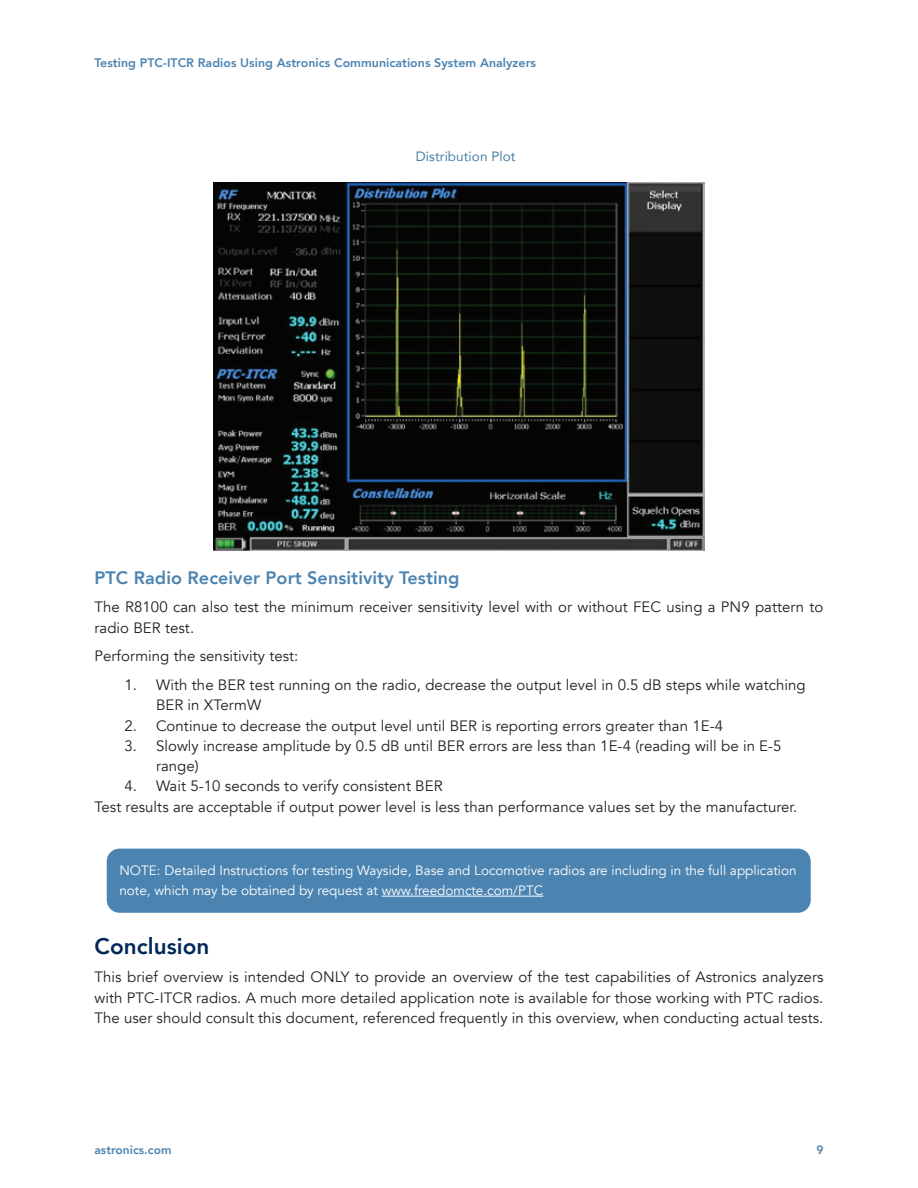
<style>
.page{position:relative;width:918px;height:1188px;background:#fff}
.page>*{position:absolute;margin:0;border:0;box-sizing:border-box;transform-origin:0 0}
.t1{font:800 22.5px "Avenir";letter-spacing:.005em;color:#002858}
.t2{font:800 18px "Avenir";letter-spacing:.005em;color:#4c84b1}
.t3{font:15px/20.2px "Avenir";letter-spacing:.005em;color:#231f20}
.t4{font:13.5px/20.2px "Avenir";color:#fff}
.t5{font:13.5px "Avenir";letter-spacing:.005em;color:#4880a6}
.t6{font:800 12.3px "Avenir";letter-spacing:.005em;color:#4c84b1}
.t7{font:800 12px "Avenir";letter-spacing:.005em;color:#4c84b1}
</style>
<div class="page">
<img style="left:213px;top:183px;width:492px;height:368px">
<div style="left:107px;top:849px;width:704px;height:64px;background:#4c84b1;border-radius:13px"></div>
<hr style="left:382px;top:896px;width:161px;height:1px;background:#fff">
<p class="t6" style="left:94px;top:53px;width:443px">Testing PTC-ITCR Radios Using Astronics Communications System Analyzers</p>
<p class="t5" style="left:416px;top:145px;width:101px">Distribution Plot</p>
<p class="t2" style="left:94px;top:563px;width:367px">PTC Radio Receiver Port Sensitivity Testing</p>
<p class="t3" style="left:94px;top:597px;width:730px">The R8100 can also test the minimum receiver sensitivity level with or without FEC using a PN9 pattern to radio BER test.</p>
<p class="t3" style="left:94px;top:646px;width:205px">Performing the sensitivity test:</p>
<p class="t3" style="left:156px;top:675px;width:651px;text-indent:-32px">1. With the BER test running on the radio, decrease the output level in 0.5 dB steps while watching<br>BER in XTermW</p>
<p class="t3" style="left:124px;top:716px;width:600px">2. Continue to decrease the output level until BER is reporting errors greater than 1E-4</p>
<p class="t3" style="left:156px;top:736px;width:627px;text-indent:-32px">3. Slowly increase amplitude by 0.5 dB until BER errors are less than 1E-4 (reading will be in E-5 range)</p>
<p class="t3" style="left:94px;top:776px;width:704px;text-indent:30px">4. Wait 5-10 seconds to verify consistent BER<br>Test results are acceptable if output power level is less than performance values set by the manufacturer.</p>
<p class="t4" style="left:119px;top:860px;width:679px">NOTE: Detailed Instructions for testing Wayside, Base and Locomotive radios are including in the full application note, which may be obtained by request at www.freedomcte.com/PTC</p>
<h1 class="t1" style="left:94px;top:928px;width:116px">Conclusion</h1>
<p class="t3" style="left:94px;top:967px;width:730px;text-align:justify">This brief overview is intended ONLY to provide an overview of the test capabilities of Astronics analyzers with PTC-ITCR radios. A much more detailed application note is available for those working with PTC radios.<br>The user should consult this document, referenced frequently in this overview, when conducting actual tests.</p>
<p class="t7" style="left:94px;top:1141px;width:79px">astronics.com</p>
<p class="t7" style="left:816px;top:1141px;width:9px">9</p>
</div>
